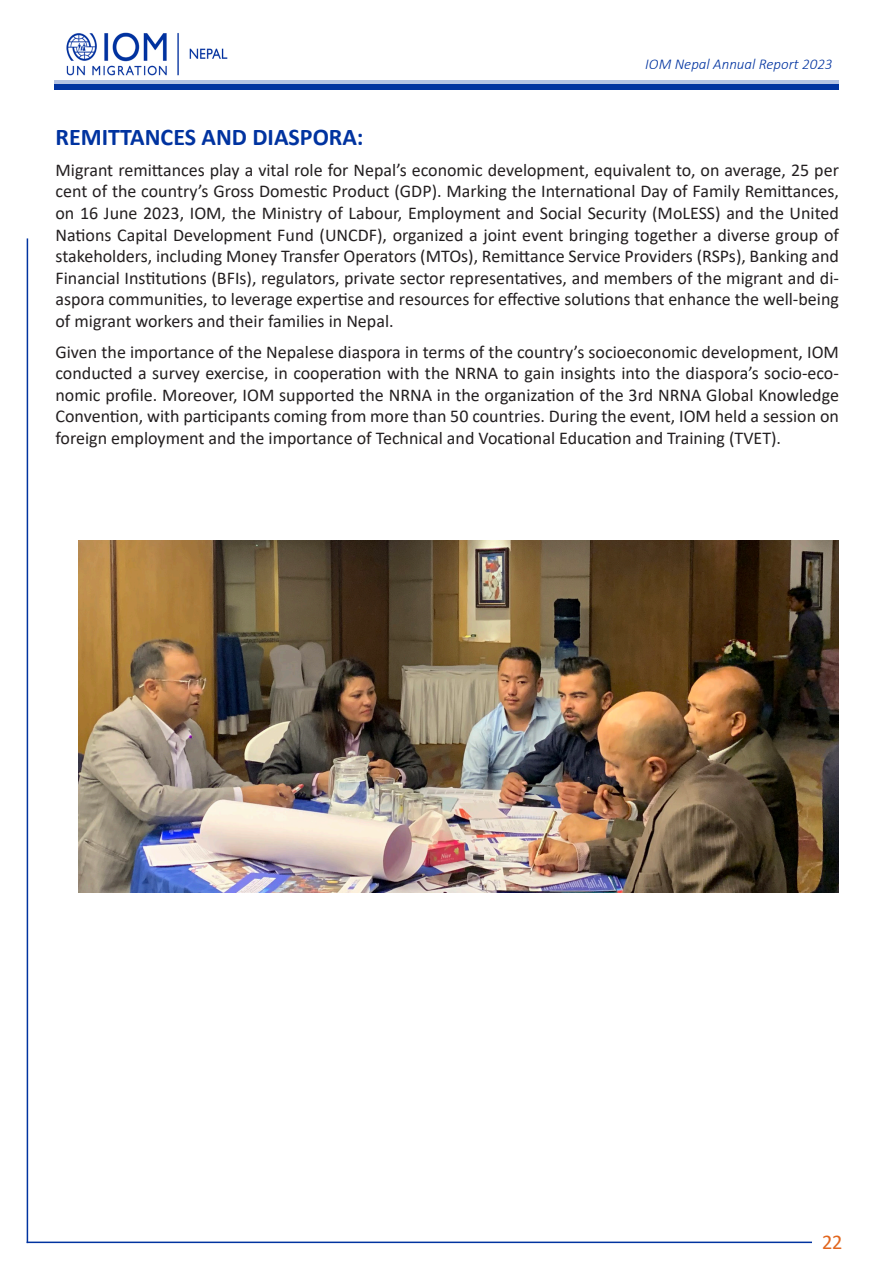
<style>
.page{position:relative;width:893px;height:1263px;background:#fff}
.page>*{position:absolute;margin:0;border:0;box-sizing:border-box;transform-origin:0 0}
.t1{font:700 24px "Calibri";color:#0033a0}
.t2{font:21px "Calibri";color:#e1671f}
.t3{font:18px/21.6px "Calibri";color:#231f20;text-align:justify}
.t4{font:italic 300 15px "Calibri";color:#0033a0}
</style>
<div class="page">
<img style="left:66px;top:32px;width:162px;height:44px">
<div style="left:54px;top:80px;width:785px;height:5px;background:#b3c2e3"></div>
<div style="left:54px;top:84px;width:785px;height:5px;background:#0033a0"></div>
<hr style="left:27px;top:238px;width:1px;height:1005px;background:#0033a0">
<hr style="left:27px;top:1241px;width:785px;height:2px;background:#0033a0">
<img style="left:79px;top:540px;width:760px;height:352px">
<p class="t4" style="left:645px;top:55px;width:189px">IOM Nepal Annual Report 2023</p>
<p class="t1" style="left:56px;top:120px;width:310px">REMITTANCES AND DIASPORA:</p>
<p class="t3" style="left:56px;top:159px;width:785px">Migrant remittances play a vital role for Nepal’s economic development, equivalent to, on average, 25 per cent of the country’s Gross Domestic Product (GDP). Marking the International Day of Family Remittances, on 16 June 2023, IOM, the Ministry of Labour, Employment and Social Security (MoLESS) and the United Nations Capital Development Fund (UNCDF), organized a joint event bringing together a diverse group of stakeholders, including Money Transfer Operators (MTOs), Remittance Service Providers (RSPs), Banking and Financial Institutions (BFIs), regulators, private sector representatives, and members of the migrant and di&shy;aspora communities, to leverage expertise and resources for effective solutions that enhance the well-being of migrant workers and their families in Nepal.</p>
<p class="t3" style="left:56px;top:340px;width:785px">Given the importance of the Nepalese diaspora in terms of the country’s socioeconomic development, IOM conducted a survey exercise, in cooperation with the NRNA to gain insights into the diaspora’s socio-eco&shy;nomic profile. Moreover, IOM supported the NRNA in the organization of the 3rd NRNA Global Knowledge Convention, with participants coming from more than 50 countries. During the event, IOM held a session on foreign employment and the importance of Technical and Vocational Education and Training (TVET).</p>
<p class="t2" style="left:822px;top:1228px;width:22px">22</p>
</div>
